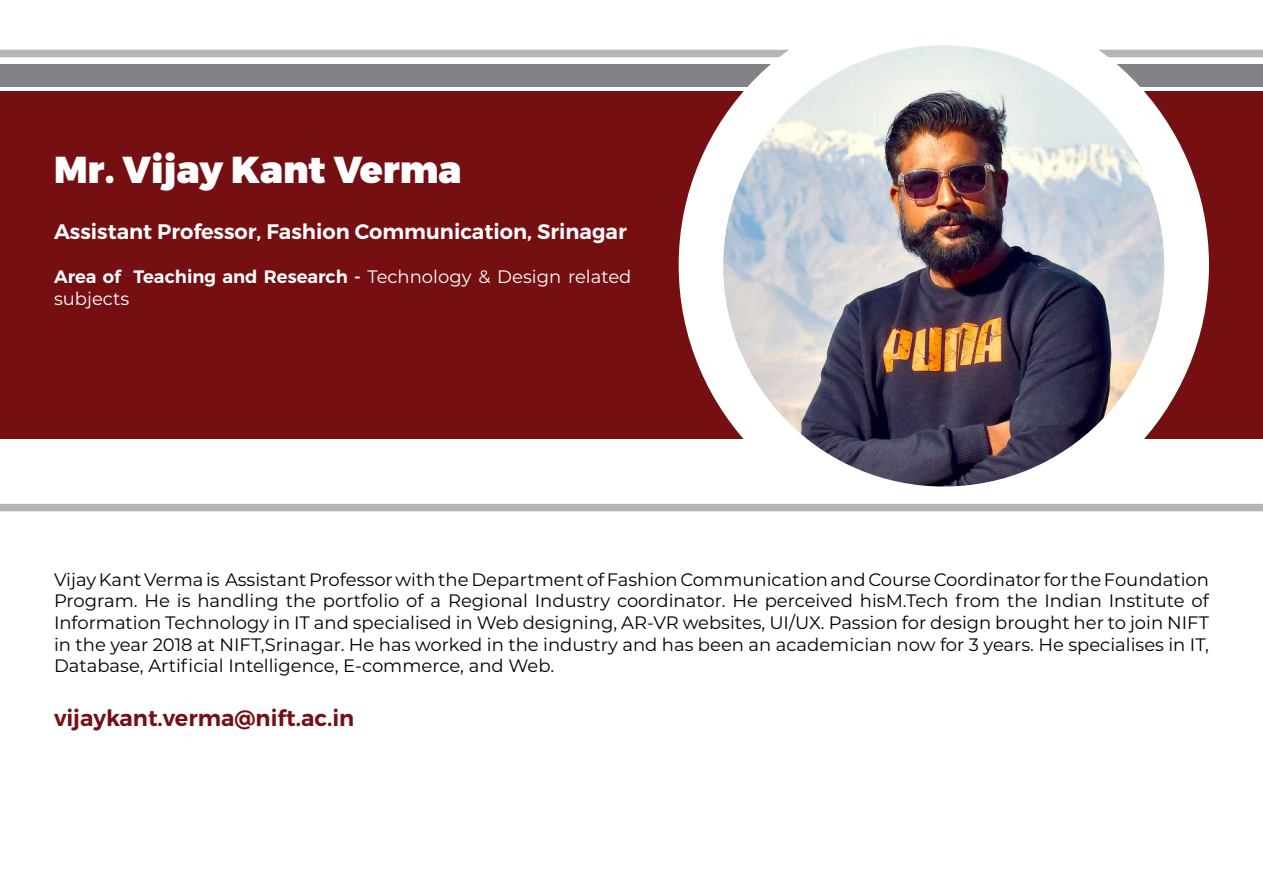
<style>
.page{position:relative;width:1263px;height:893px;background:#fff}
.page>*{position:absolute;margin:0;border:0;box-sizing:border-box;transform-origin:0 0}
.t1{font:900 37.5px "Montserrat";color:#fff}
.t2{font:600 22.5px "Montserrat";color:#750f12}
.t3{font:600 21px "Montserrat";color:#fff}
.t4{font:18px/21.6px "Montserrat";color:#000;text-align:justify}
.t5{font:18px/21.6px "Montserrat";color:#fff}
.s1{font-weight:600}
</style>
<div class="page">
<div style="left:0;top:50px;width:1263px;height:7px;background:#b3b5b8"></div>
<div style="left:0;top:91px;width:1263px;height:348px;background:#750f12"></div>
<div style="left:0;top:64px;width:1263px;height:22px;background:#818386"></div>
<div style="left:679px;top:0;width:530px;height:530px;background:#fff;border-radius:50%"></div>
<img style="left:723px;top:45px;width:441px;height:441px;border-radius:221px">
<div style="left:0;top:504px;width:1263px;height:7px;background:#b3b5b8"></div>
<h1 class="t1" style="left:54px;top:147px;width:409px">Mr. Vijay Kant Verma</h1>
<p class="t3" style="left:54px;top:218px;width:574px">Assistant Professor, Fashion Communication, Srinagar</p>
<p class="t5" style="left:54px;top:266px;width:579px"><span class="s1">Area of Teaching and Research -</span> Technology &amp; Design related subjects</p>
<p class="t4" style="left:54px;top:568px;width:1156px">Vijay Kant Verma is Assistant Professor with the Department of Fashion Communication and Course Coordinator for the Foundation Program. He is handling the portfolio of a Regional Industry coordinator. He perceived hisM.Tech from the Indian Institute of Information Technology in IT and specialised in Web designing, AR-VR websites, UI/UX. Passion for design brought her to join NIFT in the year 2018 at NIFT,Srinagar. He has worked in the industry and has been an academician now for 3 years. He specialises in IT, Database, Artificial Intelligence, E-commerce, and Web.</p>
<p class="t2" style="left:54px;top:704px;width:302px">vijaykant.verma@nift.ac.in</p>
</div>
